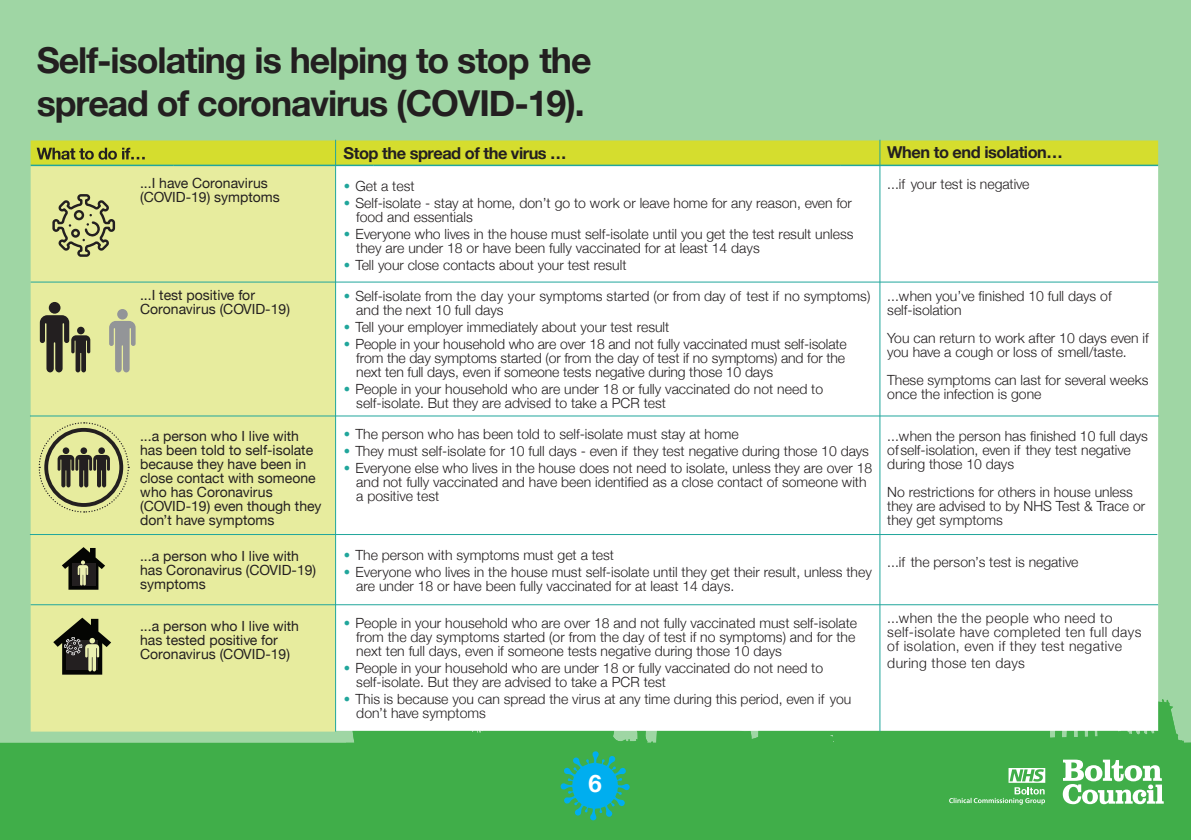
<style>
.page{position:relative;width:1191px;height:840px;background:#fff}
.page>*{position:absolute;margin:0;border:0;box-sizing:border-box;transform-origin:0 0}
.t1{font:700 35.6px/42.8px "Helvetica Neue";letter-spacing:-.03em;color:#231f20}
.t2{font:700 24px "Helvetica Neue";color:#fff}
.t3{font:700 16.4px "Helvetica Neue";letter-spacing:-.03em;color:#231f20}
.t4{font:300 14px/14px "Helvetica Neue";color:#231f20}
.t5{font:14px/14px "Helvetica Neue";color:#231f20}
.t6{font:300 14px/14px "Helvetica Neue";letter-spacing:.025em;color:#231f20}
.s1{font-family:"Arial";font-weight:900;font-size:14.2px;color:#21a69c}
</style>
<div class="page">
<div style="left:0;top:0;width:1191px;height:838px;background:#9fd6a4"></div>
<svg style="left:0;top:613px;width:1159px;height:226px;fill:#40ae49"></svg>
<div style="left:346px;top:615px;width:38px;height:224px;background:#40ae49"></div>
<div style="left:384px;top:615px;width:40px;height:224px;background:#40ae49"></div>
<div style="left:424px;top:615px;width:19px;height:224px;background:#40ae49"></div>
<div style="left:443px;top:615px;width:36px;height:224px;background:#40ae49"></div>
<div style="left:479px;top:615px;width:37px;height:224px;background:#40ae49"></div>
<div style="left:516px;top:615px;width:49px;height:224px;background:#40ae49"></div>
<div style="left:565px;top:615px;width:55px;height:224px;background:#40ae49"></div>
<div style="left:620px;top:615px;width:74px;height:224px;background:#40ae49"></div>
<div style="left:694px;top:615px;width:124px;height:224px;background:#40ae49"></div>
<div style="left:818px;top:615px;width:43px;height:224px;background:#40ae49"></div>
<div style="left:861px;top:615px;width:169px;height:224px;background:#40ae49"></div>
<div style="left:1030px;top:615px;width:72px;height:224px;background:#40ae49"></div>
<svg style="left:1158px;top:615px;width:26px;height:224px;fill:#40ae49"></svg>
<div style="left:1102px;top:615px;width:56px;height:224px;background:#40ae49"></div>
<svg style="left:1184px;top:742px;width:7px;height:97px"></svg>
<svg style="left:1062px;top:759px;width:101px;height:44px"></svg>
<svg style="left:949px;top:768px;width:96px;height:36px"></svg>
<div style="left:31px;top:166px;width:304px;height:565px;background:#e7ec9e"></div>
<div style="left:336px;top:166px;width:822px;height:564px;background:#fff"></div>
<hr style="left:31px;top:164px;width:142px;height:2px;background:#21a69c">
<hr style="left:173px;top:164px;width:201px;height:2px;background:#21a69c">
<hr style="left:374px;top:164px;width:466px;height:2px;background:#21a69c">
<hr style="left:840px;top:164px;width:318px;height:2px;background:#21a69c">
<hr style="left:31px;top:281px;width:1127px;height:1px;background:#21a69c">
<svg style="left:31px;top:140px;width:1127px;height:25px"></svg>
<svg style="left:52px;top:194px;width:63px;height:63px"></svg>
<svg style="left:62px;top:546px;width:43px;height:43px"></svg>
<svg style="left:40px;top:302px;width:50px;height:70px"></svg>
<svg style="left:109px;top:309px;width:27px;height:63px"></svg>
<svg style="left:53px;top:617px;width:58px;height:57px"></svg>
<svg style="left:38px;top:421px;width:92px;height:92px"></svg>
<svg style="left:560px;top:751px;width:70px;height:69px"></svg>
<hr style="left:335px;top:140px;width:1px;height:591px;background:#21a69c">
<hr style="left:30px;top:415px;width:1128px;height:1px;background:#21a69c">
<hr style="left:30px;top:534px;width:1127px;height:1px;background:#21a69c">
<hr style="left:879px;top:140px;width:1px;height:591px;background:#21a69c">
<hr style="left:31px;top:604px;width:1127px;height:1px;background:#21a69c">
<h1 class="t1" style="left:37px;top:40px;width:556px">Self-isolating is helping to stop the spread of coronavirus (COVID-19).</h1>
<p class="t3" style="left:344px;top:140px;width:224px">Stop the spread of the virus …</p>
<p class="t4" style="left:344px;top:178px;width:72px"><span class="s1">•</span> Get a test</p>
<p class="t4" style="left:356px;top:194px;width:497px;text-indent:-13px"><span class="s1">•</span> Self-isolate - stay at home, don’t go to work or leave home for any reason, even for food and essentials</p>
<p class="t4" style="left:356px;top:225px;width:499px;text-indent:-13px"><span class="s1">•</span> Everyone who lives in the house must self-isolate until you get the test result unless they are under 18 or have been fully vaccinated for at least 14 days</p>
<p class="t4" style="left:344px;top:256px;width:284px"><span class="s1">•</span> Tell your close contacts about your test result</p>
<p class="t4" style="left:356px;top:287px;width:515px;text-indent:-13px"><span class="s1">•</span> Self-isolate from the day your symptoms started (or from day of test if no symptoms) and the next 10 full days</p>
<p class="t4" style="left:344px;top:318px;width:327px"><span class="s1">•</span> Tell your employer immediately about your test result</p>
<p class="t4" style="left:356px;top:335px;width:492px;text-indent:-13px"><span class="s1">•</span> People in your household who are over 18 and not fully vaccinated must self-isolate from the day symptoms started (or from the day of test if no symptoms) and for the next ten full days, even if someone tests negative during those 10 days</p>
<p class="t4" style="left:356px;top:380px;width:468px;text-indent:-13px"><span class="s1">•</span> People in your household who are under 18 or fully vaccinated do not need to self-isolate. But they are advised to take a PCR test</p>
<p class="t4" style="left:344px;top:425px;width:397px"><span class="s1">•</span> The person who has been told to self-isolate must stay at home</p>
<p class="t4" style="left:344px;top:442px;width:527px"><span class="s1">•</span> They must self-isolate for 10 full days - even if they test negative during those 10 days</p>
<p class="t4" style="left:356px;top:459px;width:517px;text-indent:-13px"><span class="s1">•</span> Everyone else who lives in the house does not need to isolate, unless they are over 18 and not fully vaccinated and have been identified as a close contact of someone with a positive test</p>
<p class="t5" style="left:140px;top:177px;width:141px">...I have Coronavirus (COVID-19) symptoms</p>
<p class="t5" style="left:140px;top:289px;width:151px">...I test positive for<br>Coronavirus (COVID-19)</p>
<p class="t5" style="left:140px;top:429px;width:183px">...a person who I live with has been told to self-isolate because they have been in close contact with someone who has Coronavirus (COVID-19) even though they don’t have symptoms</p>
<p class="t5" style="left:140px;top:549px;width:178px">...a person who I live with has Coronavirus (COVID-19) symptoms</p>
<p class="t5" style="left:140px;top:619px;width:160px">...a person who I live with has tested positive for<br>Coronavirus (COVID-19)</p>
<p class="t4" style="left:344px;top:546px;width:272px"><span class="s1">•</span> The person with symptoms must get a test</p>
<p class="t4" style="left:356px;top:563px;width:517px;text-indent:-13px"><span class="s1">•</span> Everyone who lives in the house must self-isolate until they get their result, unless they are under 18 or have been fully vaccinated for at least 14 days.</p>
<p class="t4" style="left:356px;top:614px;width:502px;text-indent:-13px"><span class="s1">•</span> People in your household who are over 18 and not fully vaccinated must self-isolate from the day symptoms started (or from the day of test if no symptoms) and for the next ten full days, even if someone tests negative during those 10 days</p>
<p class="t4" style="left:356px;top:659px;width:468px;text-indent:-13px"><span class="s1">•</span> People in your household who are under 18 or fully vaccinated do not need to self-isolate. But they are advised to take a PCR test</p>
<p class="t4" style="left:356px;top:690px;width:496px;text-indent:-13px"><span class="s1">•</span> This is because you can spread the virus at any time during this period, even if you don’t have symptoms</p>
<p class="t3" style="left:887px;top:139px;width:177px">When to end isolation…</p>
<p class="t4" style="left:887px;top:176px;width:144px">...if your test is negative</p>
<p class="t4" style="left:887px;top:288px;width:226px">...when you’ve finished 10 full days of self-isolation</p>
<p class="t4" style="left:887px;top:330px;width:263px">You can return to work after 10 days even if you have a cough or loss of smell/taste.</p>
<p class="t4" style="left:887px;top:372px;width:263px">These symptoms can last for several weeks once the infection is gone</p>
<p class="t4" style="left:887px;top:428px;width:262px">...when the person has finished 10 full days ofself-isolation, even if they test negative during those 10 days</p>
<p class="t4" style="left:887px;top:484px;width:259px">No restrictions for others in house unless they are advised to by NHS Test &amp; Trace or they get symptoms</p>
<p class="t4" style="left:887px;top:554px;width:192px">...if the person’s test is negative</p>
<p class="t6" style="left:887px;top:610px;width:256px">...when the the people who need to self-isolate have completed ten full days of isolation, even if they test negative</p>
<p class="t6" style="left:887px;top:654px;width:139px">during those ten days</p>
<h2 class="t2" style="left:588px;top:764px;width:15px">6</h2>
</div>
